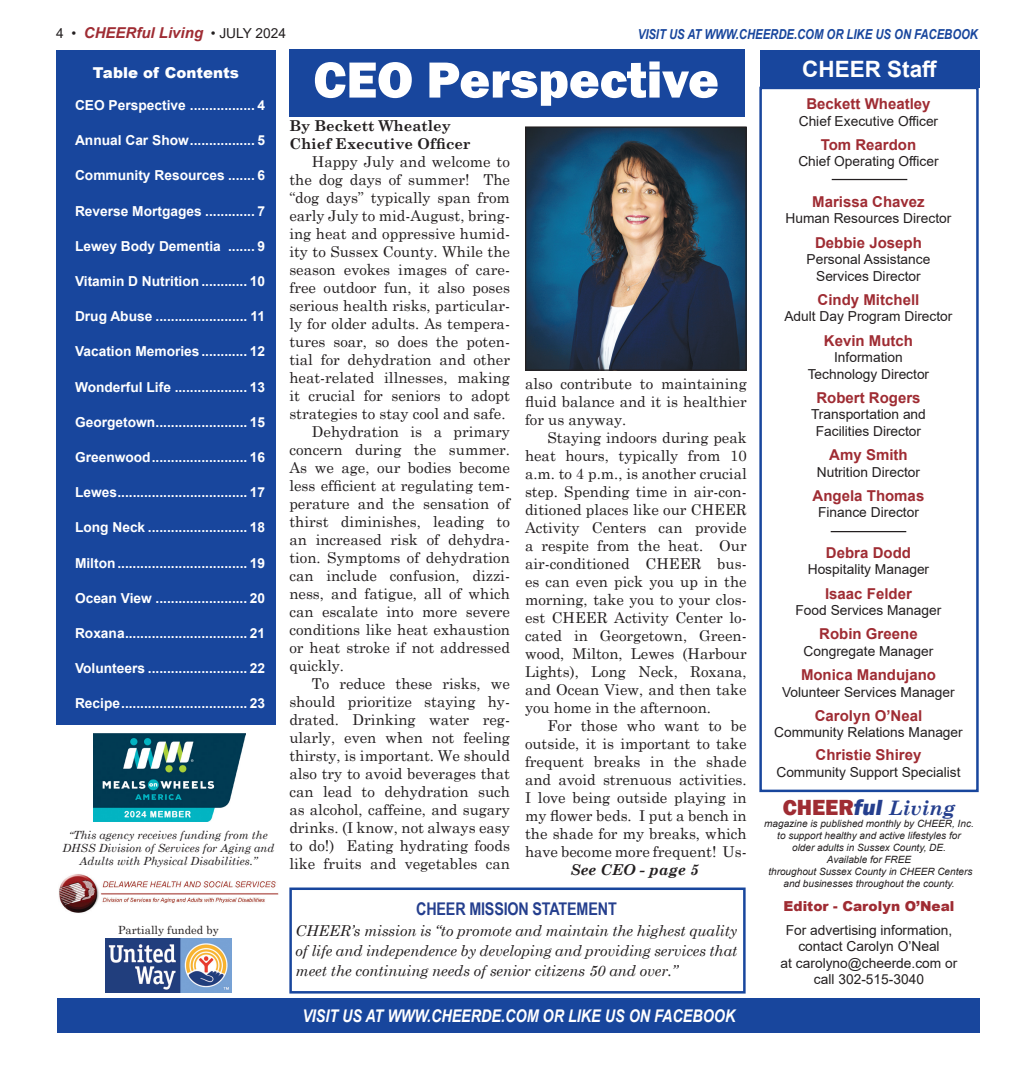
<style>
.page{position:relative;width:1035px;height:1080px;background:#fff}
.page>*{position:absolute;margin:0;border:0;box-sizing:border-box;transform-origin:0 0}
.t1{font:800 52.5px "Franklin Gothic";color:#fff}
.t2{font:700 22.5px "Arial";color:#fff}
.t3{font:italic 700 20px "Century Schoolbook";color:#253f8e}
.t4{font:italic 700 17.5px "Arial Narrow";color:#fff}
.Subtitle{font:700 17.5px "Arial Narrow";letter-spacing:-.01em;color:#253f8e}
.No_Spacing{font:15px/18px "Century Schoolbook";color:#231f20;text-align:justify}
.t5{font:700 15px "Arial";color:#9f2c33}
.t6{font:italic 15px/20px "Century Schoolbook";letter-spacing:-.01em;color:#231f20;text-align:justify}
.No_Spacing-2{font:700 15px "Century Schoolbook";color:#231f20}
.t7{font:italic 700 15px "Arial";color:#9f2c33}
.t8{font:900 15px "Arial";color:#fff}
.t9{font:italic 700 15px "Century Schoolbook";color:#231f20}
.t10{font:700 13.75px "Arial";color:#fff}
.t11{font:13.75px "Arial";color:#231f20}
.t12{font:italic 700 13.75px "Arial Narrow";color:#18469d}
.t13{font:900 13.75px "Arial";color:#9f2c33}
.t14{font:italic 11.25px/12.9px "Century Schoolbook";color:#231f20;text-align:center}
.t15{font:11.25px "Century Schoolbook";color:#231f20}
.t16{font:italic 10px "Arial";color:#231f20}
.s1{font-weight:400;font-style:normal;font-size:13.75px;color:#231f20}
.s2{font-family:"Franklin Gothic";font-weight:800;font-style:normal;font-size:22.5px;color:#9f2c33}
.s3{font-family:"Franklin Gothic";font-weight:800;font-size:22.5px}
.s4{font-size:10px}
</style>
<div class="page">
<div style="left:760px;top:50px;width:220px;height:38px;background:#18469d"></div>
<div style="left:56px;top:50px;width:220px;height:675px;background:#18469d"></div>
<div style="left:58px;top:998px;width:922px;height:34px;background:#18469d"></div>
<img style="left:59px;top:874px;width:219px;height:39px">
<img style="left:105px;top:939px;width:127px;height:53px">
<img style="left:93px;top:733px;width:152px;height:88px">
<div style="left:289px;top:49px;width:455px;height:68px;background:#18469d"></div>
<img style="left:527px;top:128px;width:218px;height:241px">
<div style="left:525px;top:126px;width:222px;height:245px;border:1px solid #231f20"></div>
<div style="left:289px;top:888px;width:457px;height:106px;border:2px solid #18469d"></div>
<div style="left:759px;top:87px;width:220px;height:705px;border:2px solid #18469d"></div>
<hr style="left:832px;top:179px;width:75px;height:1px;background:#231f20">
<hr style="left:831px;top:531px;width:75px;height:1px;background:#231f20">
<p class="t7" style="left:56px;top:23px;width:231px"><span class="s1">4 •</span> CHEERful Living <span class="s1">• JULY 2024</span></p>
<p class="t12" style="left:638px;top:24px;width:342px">VISIT US AT WWW.CHEERDE.COM OR LIKE US ON FACEBOOK</p>
<p class="t8" style="left:93px;top:61px;width:148px">Table of Contents</p>
<p class="t2" style="left:802px;top:53px;width:137px">CHEER Staff</p>
<p class="t10" style="left:75px;top:96px;width:191px">CEO Perspective ................. 4</p>
<p class="t10" style="left:75px;top:131px;width:191px">Annual Car Show................. 5</p>
<p class="t10" style="left:75px;top:166px;width:191px">Community Resources ....... 6</p>
<p class="t10" style="left:75px;top:201px;width:191px">Reverse Mortgages ............. 7</p>
<p class="t10" style="left:75px;top:236px;width:191px">Lewey Body Dementia ....... 9</p>
<p class="t10" style="left:75px;top:272px;width:191px">Vitamin D Nutrition ............ 10</p>
<p class="t10" style="left:75px;top:307px;width:191px">Drug Abuse ........................ 11</p>
<p class="t10" style="left:75px;top:342px;width:191px">Vacation Memories............ 12</p>
<p class="t10" style="left:75px;top:377px;width:191px">Wonderful Life ................... 13</p>
<p class="t10" style="left:75px;top:412px;width:191px">Georgetown........................ 15</p>
<p class="t10" style="left:75px;top:448px;width:191px">Greenwood......................... 16</p>
<p class="t10" style="left:75px;top:483px;width:191px">Lewes.................................. 17</p>
<p class="t10" style="left:75px;top:518px;width:191px">Long Neck .......................... 18</p>
<p class="t10" style="left:75px;top:553px;width:191px">Milton.................................. 19</p>
<p class="t10" style="left:75px;top:588px;width:191px">Ocean View ........................ 20</p>
<p class="t10" style="left:75px;top:624px;width:191px">Roxana................................ 21</p>
<p class="t10" style="left:75px;top:659px;width:191px">Volunteers .......................... 22</p>
<p class="t10" style="left:75px;top:694px;width:191px">Recipe................................. 23</p>
<p class="t1" style="left:313px;top:46px;width:407px">CEO Perspective</p>
<p class="t5" style="left:806px;top:93px;width:126px">Beckett Wheatley</p>
<p class="t11" style="left:799px;top:111px;width:141px">Chief Executive Officer</p>
<p class="t5" style="left:821px;top:134px;width:97px">Tom Reardon</p>
<p class="t11" style="left:798px;top:152px;width:142px">Chief Operating Officer</p>
<p class="t5" style="left:812px;top:191px;width:114px">Marissa Chavez</p>
<p class="t11" style="left:786px;top:209px;width:167px">Human Resources Director</p>
<p class="t5" style="left:815px;top:232px;width:108px">Debbie Joseph</p>
<p class="t11" style="left:807px;top:250px;width:125px">Personal Assistance</p>
<p class="t11" style="left:816px;top:266px;width:106px">Services Director</p>
<p class="t5" style="left:818px;top:289px;width:103px">Cindy Mitchell</p>
<p class="t11" style="left:784px;top:307px;width:170px">Adult Day Program Director</p>
<p class="t5" style="left:824px;top:330px;width:91px">Kevin Mutch</p>
<p class="t11" style="left:834px;top:348px;width:70px">Information</p>
<p class="t11" style="left:808px;top:364px;width:123px">Technology Director</p>
<p class="t5" style="left:816px;top:387px;width:106px">Robert Rogers</p>
<p class="t11" style="left:811px;top:405px;width:116px">Transportation and</p>
<p class="t11" style="left:816px;top:421px;width:107px">Facilities Director</p>
<p class="t5" style="left:829px;top:444px;width:80px">Amy Smith</p>
<p class="t11" style="left:817px;top:462px;width:105px">Nutrition Director</p>
<p class="t5" style="left:813px;top:485px;width:113px">Angela Thomas</p>
<p class="t11" style="left:818px;top:503px;width:102px">Finance Director</p>
<p class="t5" style="left:826px;top:542px;width:87px">Debra Dodd</p>
<p class="t11" style="left:808px;top:560px;width:123px">Hospitality Manager</p>
<p class="t5" style="left:825px;top:583px;width:88px">Isaac Felder</p>
<p class="t11" style="left:796px;top:601px;width:147px">Food Services Manager</p>
<p class="t5" style="left:819px;top:623px;width:100px">Robin Greene</p>
<p class="t11" style="left:804px;top:641px;width:131px">Congregate Manager</p>
<p class="t5" style="left:801px;top:664px;width:137px">Monica Mandujano</p>
<p class="t11" style="left:782px;top:682px;width:174px">Volunteer Services Manager</p>
<p class="t5" style="left:815px;top:705px;width:109px">Carolyn O’Neal</p>
<p class="t11" style="left:774px;top:723px;width:190px">Community Relations Manager</p>
<p class="t5" style="left:816px;top:744px;width:107px">Christie Shirey</p>
<p class="t11" style="left:776px;top:762px;width:186px">Community Support Specialist</p>
<p class="No_Spacing-2" style="left:289px;top:114px;width:163px">By Beckett Wheatley</p>
<p class="No_Spacing-2" style="left:289px;top:132px;width:183px">Chief Executive Officer</p>
<p class="No_Spacing" style="left:289px;top:152px;width:222px;text-indent:22px">Happy July and welcome to the dog days of summer! The “dog days” typically span from early July to mid-August, bring&shy;ing heat and oppressive humid&shy;ity to Sussex County. While the season evokes images of care&shy;free outdoor fun, it also poses serious health risks, particular&shy;ly for older adults. As tempera&shy;tures soar, so does the poten&shy;tial for dehydration and other heat-related illnesses, making it crucial for seniors to adopt strategies to stay cool and safe.</p>
<p class="No_Spacing" style="left:289px;top:422px;width:222px;text-indent:22px">Dehydration is a primary concern during the summer.<br>As we age, our bodies become less efficient at regulating tem&shy;perature and the sensation of thirst diminishes, leading to an increased risk of dehydra&shy;tion. Symptoms of dehydration can include confusion, dizzi&shy;ness, and fatigue, all of which can escalate into more severe conditions like heat exhaustion or heat stroke if not addressed quickly.</p>
<p class="No_Spacing" style="left:289px;top:674px;width:222px;text-indent:22px">To reduce these risks, we should prioritize staying hy&shy;drated. Drinking water reg&shy;ularly, even when not feeling thirsty, is important. We should also try to avoid beverages that can lead to dehydration such as alcohol, caffeine, and sugary drinks. (I know, not always easy to do!) Eating hydrating foods like fruits and vegetables can</p>
<p class="No_Spacing" style="left:525px;top:373px;width:223px">also contribute to maintaining fluid balance and it is healthier for us anyway.</p>
<p class="No_Spacing" style="left:525px;top:427px;width:223px;text-indent:22px">Staying indoors during peak heat hours, typically from 10 a.m. to 4 p.m., is another crucial step. Spending time in air-con&shy;ditioned places like our CHEER Activity Centers can provide a respite from the heat. Our air-conditioned CHEER bus&shy;es can even pick you up in the morning, take you to your clos&shy;est CHEER Activity Center lo&shy;cated in Georgetown, Green&shy;wood, Milton, Lewes (Harbour Lights), Long Neck, Roxana, and Ocean View, and then take you home in the afternoon.</p>
<p class="No_Spacing" style="left:525px;top:715px;width:223px;text-indent:22px">For those who want to be outside, it is important to take frequent breaks in the shade and avoid strenuous activities.<br>I love being outside playing in my flower beds. I put a bench in the shade for my breaks, which have become more frequent! Us-</p>
<p class="t3" style="left:783px;top:792px;width:174px"><span class="s2">CHEER</span><span class="s3">ful</span> Living</p>
<p class="t16" style="left:764px;top:817px;width:211px">magazine is published monthly by CHEER, Inc.</p>
<p class="t16" style="left:777px;top:829px;width:185px">to support healthy and active lifestyles for</p>
<p class="t16" style="left:792px;top:841px;width:155px">older adults in Sussex County, DE.</p>
<p class="t16" style="left:827px;top:853px;width:86px">Available for FREE</p>
<p class="t16" style="left:768px;top:865px;width:205px">throughout Sussex County in CHEER Centers</p>
<p class="t16" style="left:784px;top:877px;width:173px">and businesses throughout the county.</p>
<p class="t13" style="left:784px;top:896px;width:172px">Editor - Carolyn O’Neal</p>
<p class="t11" style="left:786px;top:920px;width:168px">For advertising information,</p>
<p class="t11" style="left:798px;top:937px;width:143px">contact Carolyn O’Neal</p>
<p class="t11" style="left:781px;top:953px;width:178px">at carolyno@cheerde.com or</p>
<p class="t11" style="left:814px;top:970px;width:112px">call 302-515-3040</p>
<p class="t14" style="left:63px;top:828px;width:213px"><span class="s4">“</span>This agency receives funding from the<br>DHSS Division of Services for Aging and<br>Adults with Physical Disabilities.”</p>
<p class="t9" style="left:571px;top:858px;width:130px">See CEO - page 5</p>
<p class="Subtitle" style="left:416px;top:896px;width:202px">CHEER MISSION STATEMENT</p>
<p class="t6" style="left:296px;top:920px;width:443px">CHEER’s mission is “to promote and maintain the highest quality of life and independence by developing and providing services that meet the continuing needs of senior citizens 50 and over.”</p>
<p class="t15" style="left:118px;top:920px;width:102px">Partially funded by</p>
<p class="t4" style="left:302px;top:1002px;width:434px">VISIT US AT WWW.CHEERDE.COM OR LIKE US ON FACEBOOK</p>
</div>
